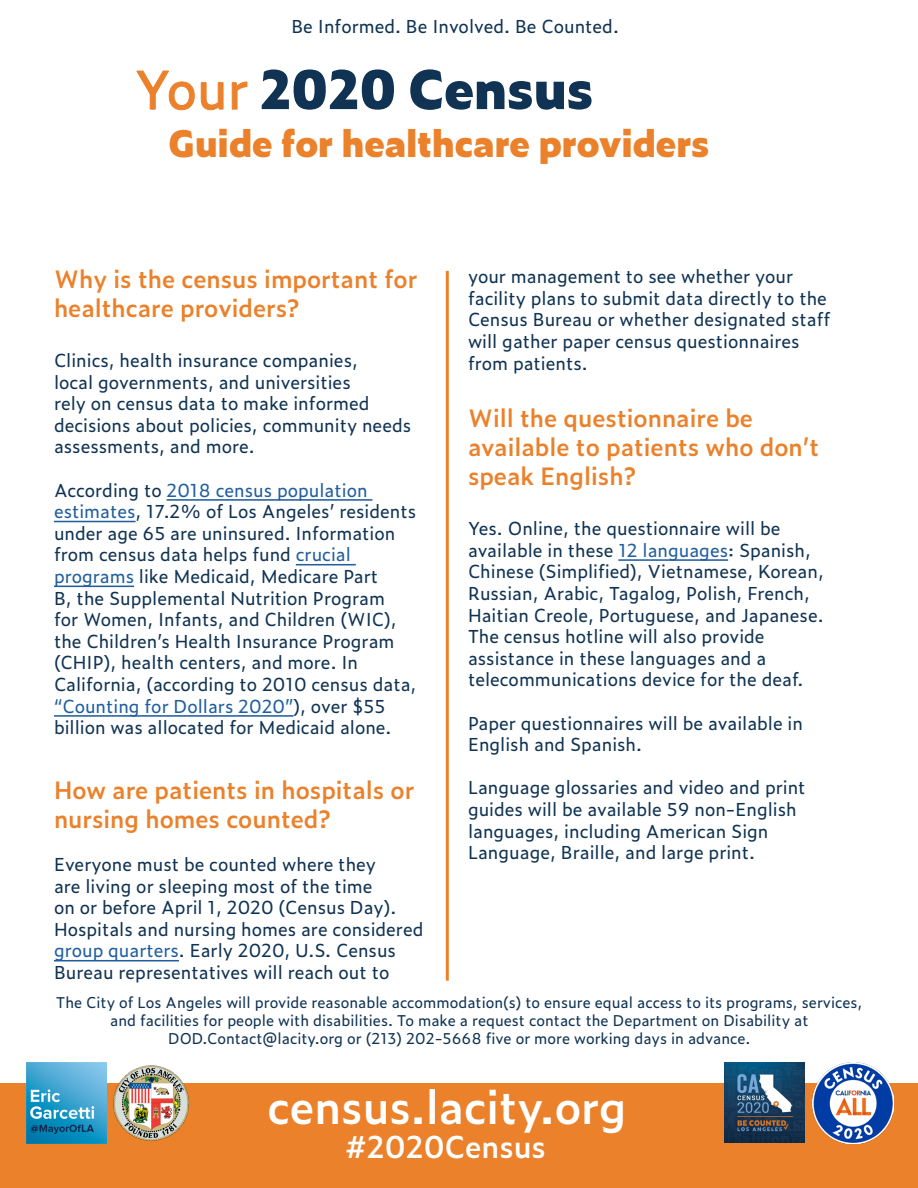
<style>
.page{position:relative;width:918px;height:1188px;background:#fff}
.page>*{position:absolute;margin:0;border:0;box-sizing:border-box;transform-origin:0 0}
.t1{font:800 52.5px "Zeitung Pro";color:#103353}
.t2{font:600 45px "Zeitung Pro";color:#fff}
.t3{font:800 36px "Zeitung Pro";color:#eb812a}
.t4{font:600 30px "Zeitung Pro";color:#fff}
.t5{font:600 24px/28.8px "Zeitung Pro";color:#eb812a}
.t6{font:18px/21.6px "Zeitung Pro";color:#103353}
.t7{font:15px/18px "Zeitung Pro";color:#103353;text-align:center}
.s1{font-weight:400;color:#eb812a}
.s2{color:#215e9e}
</style>
<div class="page">
<div style="left:0;top:1083px;width:918px;height:105px;background:#eb812a"></div>
<svg style="left:136px;top:70px;width:59px;height:40px"></svg>
<svg style="left:201px;top:82px;width:23px;height:28px"></svg>
<svg style="left:231px;top:81px;width:17px;height:29px"></svg>
<hr style="left:446px;top:271px;width:3px;height:710px;background:#eb812a">
<img style="left:26px;top:1062px;width:81px;height:81px">
<img style="left:113px;top:1065px;width:76px;height:76px">
<img style="left:725px;top:1062px;width:80px;height:81px">
<hr style="left:167px;top:499px;width:205px;height:2px;background:#215e9e">
<hr style="left:54px;top:521px;width:82px;height:1px;background:#215e9e">
<hr style="left:296px;top:564px;width:60px;height:1px;background:#215e9e">
<hr style="left:54px;top:586px;width:80px;height:1px;background:#215e9e">
<hr style="left:54px;top:715px;width:239px;height:2px;background:#215e9e">
<hr style="left:54px;top:960px;width:125px;height:1px;background:#215e9e">
<hr style="left:618px;top:559px;width:110px;height:2px;background:#215e9e">
<img style="left:813px;top:1062px;width:80px;height:81px">
<p class="t6" style="left:291px;top:15px;width:329px">Be Informed. Be Involved. Be Counted.</p>
<h1 class="t1" style="left:135px;top:48px;width:460px"><span class="s1">Your</span> 2020 Census</h1>
<h3 class="t3" style="left:168px;top:115px;width:543px">Guide for healthcare providers</h3>
<h3 class="t5" style="left:54px;top:264px;width:365px">Why is the census important for healthcare providers?</h3>
<p class="t6" style="left:54px;top:349px;width:359px">Clinics, health insurance companies,<br>local governments, and universities<br>rely on census data to make informed decisions about policies, community needs assessments, and more.</p>
<p class="t6" style="left:54px;top:479px;width:364px">According to <span class="s2">2018 census population estimates</span>, 17.2% of Los Angeles’ residents under age 65 are uninsured. Information from census data helps fund <span class="s2">crucial programs</span> like Medicaid, Medicare Part<br>B, the Supplemental Nutrition Program<br>for Women, Infants, and Children (WIC), the Children’s Health Insurance Program (CHIP), health centers, and more. In California, (according to 2010 census data, <span class="s2">“Counting for Dollars 2020”</span>), over $55 billion was allocated for Medicaid alone.</p>
<h3 class="t5" style="left:54px;top:775px;width:362px">How are patients in hospitals or nursing homes counted?</h3>
<p class="t6" style="left:54px;top:853px;width:371px">Everyone must be counted where they<br>are living or sleeping most of the time<br>on or before April 1, 2020 (Census Day).<br>Hospitals and nursing homes are considered <span class="s2">group quarters</span>. Early 2020, U.S. Census Bureau representatives will reach out to</p>
<p class="t6" style="left:468px;top:265px;width:364px">your management to see whether your facility plans to submit data directly to the Census Bureau or whether designated staff will gather paper census questionnaires from patients.</p>
<h3 class="t5" style="left:468px;top:403px;width:353px">Will the questionnaire be available to patients who don’t speak English?</h3>
<p class="t6" style="left:468px;top:517px;width:357px">Yes. Online, the questionnaire will be available in these <span class="s2">12 languages</span>: Spanish, Chinese (Simplified), Vietnamese, Korean, Russian, Arabic, Tagalog, Polish, French, Haitian Creole, Portuguese, and Japanese.<br>The census hotline will also provide assistance in these languages and a telecommunications device for the deaf.</p>
<p class="t6" style="left:468px;top:711px;width:337px">Paper questionnaires will be available in<br>English and Spanish.</p>
<p class="t6" style="left:468px;top:776px;width:339px">Language glossaries and video and print guides will be available 59 non-English languages, including American Sign Language, Braille, and large print.</p>
<p class="t7" style="left:56px;top:993px;width:808px">The City of Los Angeles will provide reasonable accommodation(s) to ensure equal access to its programs, services, and facilities for people with disabilities. To make a request contact the Department on Disability at<br>DOD.Contact@lacity.org or (213) 202-5668 five or more working days in advance.</p>
<h2 class="t2" style="left:268px;top:1073px;width:360px">census.lacity.org</h2>
<h3 class="t4" style="left:345px;top:1124px;width:202px">#2020Census</h3>
</div>
